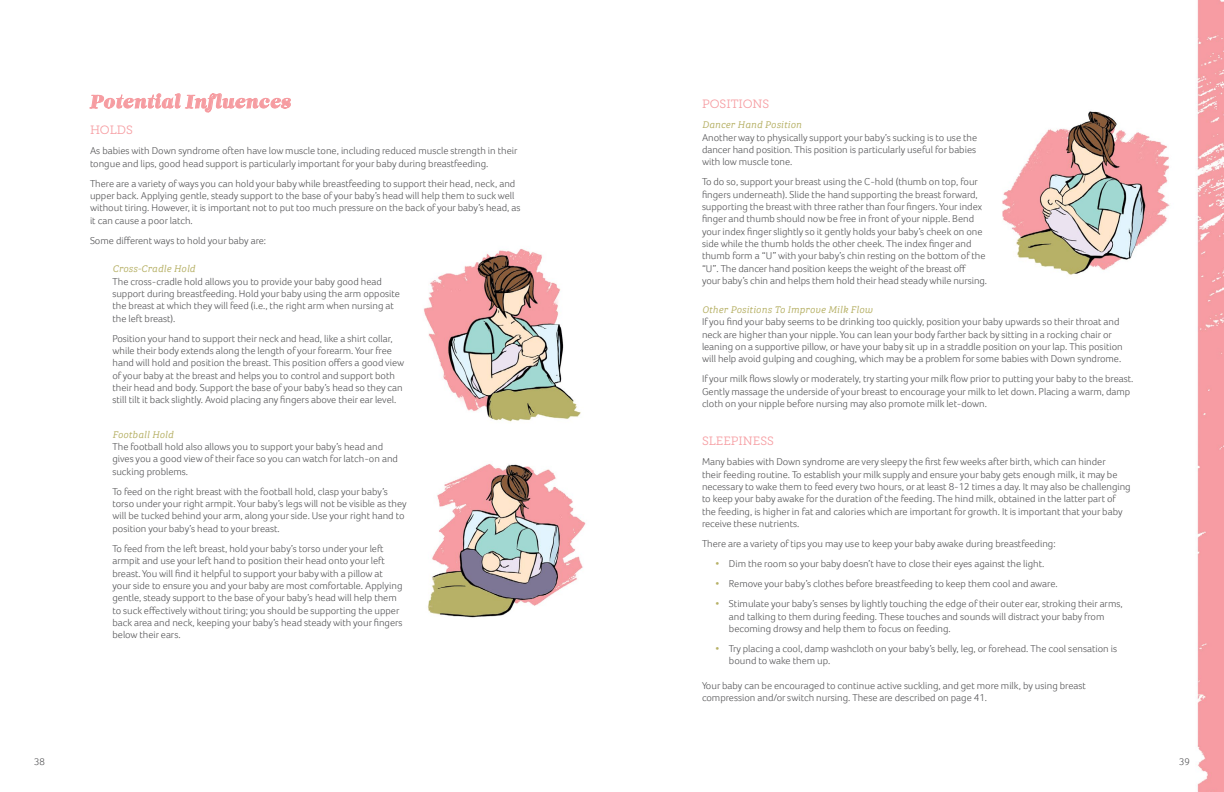
<style>
.page{position:relative;width:1224px;height:792px;background:#fff}
.page>*{position:absolute;margin:0;border:0;box-sizing:border-box;transform-origin:0 0}
.t1{font:italic 18px "Lust Display";letter-spacing:.06em;color:#f69ca1}
.t2{font:12px "Museo Slab 300";color:#f69ca1}
.t3{font:300 10.2px/12.3px "Foco";color:#4d4d4f}
.t4{font:italic 10px "Bree Serif Lt";letter-spacing:.02em;color:#b7b167}
.t5{font:300 10px "Foco";color:#4d4d4f}
.s1{font-weight:400;color:#b7b167}
</style>
<div class="page">
<img style="left:206px;top:0;width:1018px;height:792px">
<svg style="left:89px;top:93px;width:202px;height:19px"></svg>
<h1 class="t1" style="left:90px;top:91px;width:202px">Potential Influences</h1>
<p class="t2" style="left:90px;top:123px;width:45px">HOLDS</p>
<p class="t3" style="left:90px;top:145px;width:429px">As babies with Down syndrome often have low muscle tone, including reduced muscle strength in their tongue and lips, good head support is particularly important for your baby during breastfeeding.</p>
<p class="t3" style="left:90px;top:177px;width:432px">There are a variety of ways you can hold your baby while breastfeeding to support their head, neck, and upper back. Applying gentle, steady support to the base of your baby’s head will help them to suck well without tiring. However, it is important not to put too much pressure on the back of your baby’s head, as it can cause a poor latch.</p>
<p class="t3" style="left:90px;top:234px;width:178px">Some different ways to hold your baby are:</p>
<p class="t4" style="left:112px;top:262px;width:84px">Cross-Cradle Hold</p>
<p class="t3" style="left:112px;top:275px;width:289px">The cross-cradle hold allows you to provide your baby good head support during breastfeeding. Hold your baby using the arm opposite the breast at which they will feed (i.e., the right arm when nursing at the left breast).</p>
<p class="t3" style="left:112px;top:332px;width:293px">Position your hand to support their neck and head, like a shirt collar, while their body extends along the length of your forearm. Your free hand will hold and position the breast. This position offers a good view of your baby at the breast and helps you to control and support both their head and body. Support the base of your baby’s head so they can still tilt it back slightly. Avoid placing any fingers above their ear level.</p>
<p class="t4" style="left:112px;top:427px;width:62px">Football Hold</p>
<p class="t3" style="left:112px;top:440px;width:287px">The football hold also allows you to support your baby’s head and gives you a good view of their face so you can watch for latch-on and sucking problems.</p>
<p class="t3" style="left:112px;top:485px;width:296px">To feed on the right breast with the football hold, clasp your baby’s torso under your right armpit. Your baby’s legs will not be visible as they will be tucked behind your arm, along your side. Use your right hand to position your baby’s head to your breast.</p>
<p class="t3" style="left:112px;top:542px;width:292px">To feed from the left breast, hold your baby’s torso under your left armpit and use your left hand to position their head onto your left breast. You will find it helpful to support your baby with a pillow at your side to ensure you and your baby are most comfortable. Applying gentle, steady support to the base of your baby’s head will help them to suck effectively without tiring; you should be supporting the upper back area and neck, keeping your baby’s head steady with your fingers below their ears.</p>
<p class="t2" style="left:702px;top:97px;width:69px">POSITIONS</p>
<p class="t4" style="left:702px;top:118px;width:101px">Dancer Hand Position</p>
<p class="t3" style="left:702px;top:131px;width:277px;text-align:justify">Another way to physically support your baby’s sucking is to use the dancer hand position. This position is particularly useful for babies with low muscle tone.</p>
<p class="t3" style="left:702px;top:176px;width:287px">To do so, support your breast using the C-hold (thumb on top, four fingers underneath). Slide the hand supporting the breast forward, supporting the breast with three rather than four fingers. Your index finger and thumb should now be free in front of your nipple. Bend your index finger slightly so it gently holds your baby’s cheek on one side while the thumb holds the other cheek. The index finger and thumb form a “U” with your baby’s chin resting on the bottom of the “U”. The dancer hand position keeps the weight of the breast off your baby’s chin and helps them hold their head steady while nursing.</p>
<p class="t4" style="left:702px;top:302px;width:172px">Other Positions To Improve Milk Flow</p>
<p class="t3" style="left:702px;top:316px;width:422px">If you find your baby seems to be drinking too quickly, position your baby upwards so their throat and neck are higher than your nipple. You can lean your body farther back by sitting in a rocking chair or leaning on a supportive pillow, or have your baby sit up in a straddle position on your lap. This position will help avoid gulping and coughing, which may be a problem for some babies with Down syndrome.</p>
<p class="t3" style="left:702px;top:373px;width:433px">If your milk flows slowly or moderately, try starting your milk flow prior to putting your baby to the breast.<br>Gently massage the underside of your breast to encourage your milk to let down. Placing a warm, damp cloth on your nipple before nursing may also promote milk let-down.</p>
<p class="t2" style="left:702px;top:434px;width:74px">SLEEPINESS</p>
<p class="t3" style="left:702px;top:456px;width:430px">Many babies with Down syndrome are very sleepy the first few weeks after birth, which can hinder<br>their feeding routine. To establish your milk supply and ensure your baby gets enough milk, it may be necessary to wake them to feed every two hours, or at least 8-12 times a day. It may also be challenging to keep your baby awake for the duration of the feeding. The hind milk, obtained in the latter part of the feeding, is higher in fat and calories which are important for growth. It is important that your baby receive these nutrients.</p>
<p class="t3" style="left:702px;top:537px;width:355px">There are a variety of tips you may use to keep your baby awake during breastfeeding:</p>
<p class="t3" style="left:715px;top:558px;width:330px"><span class="s1">•</span> Dim the room so your baby doesn’t have to close their eyes against the light.</p>
<p class="t3" style="left:715px;top:578px;width:344px"><span class="s1">•</span> Remove your baby’s clothes before breastfeeding to keep them cool and aware.</p>
<p class="t3" style="left:729px;top:598px;width:395px;text-indent:-13px"><span class="s1">•</span> Stimulate your baby’s senses by lightly touching the edge of their outer ear, stroking their arms, and talking to them during feeding. These touches and sounds will distract your baby from becoming drowsy and help them to focus on feeding.</p>
<p class="t3" style="left:729px;top:642px;width:390px;text-indent:-13px"><span class="s1">•</span> Try placing a cool, damp washcloth on your baby’s belly, leg, or forehead. The cool sensation is bound to wake them up.</p>
<p class="t3" style="left:702px;top:679px;width:385px">Your baby can be encouraged to continue active suckling, and get more milk, by using breast compression and/or switch nursing. These are described on page 41.</p>
<p class="t5" style="left:34px;top:756px;width:12px">38</p>
<p class="t5" style="left:1179px;top:756px;width:12px">39</p>
</div>
